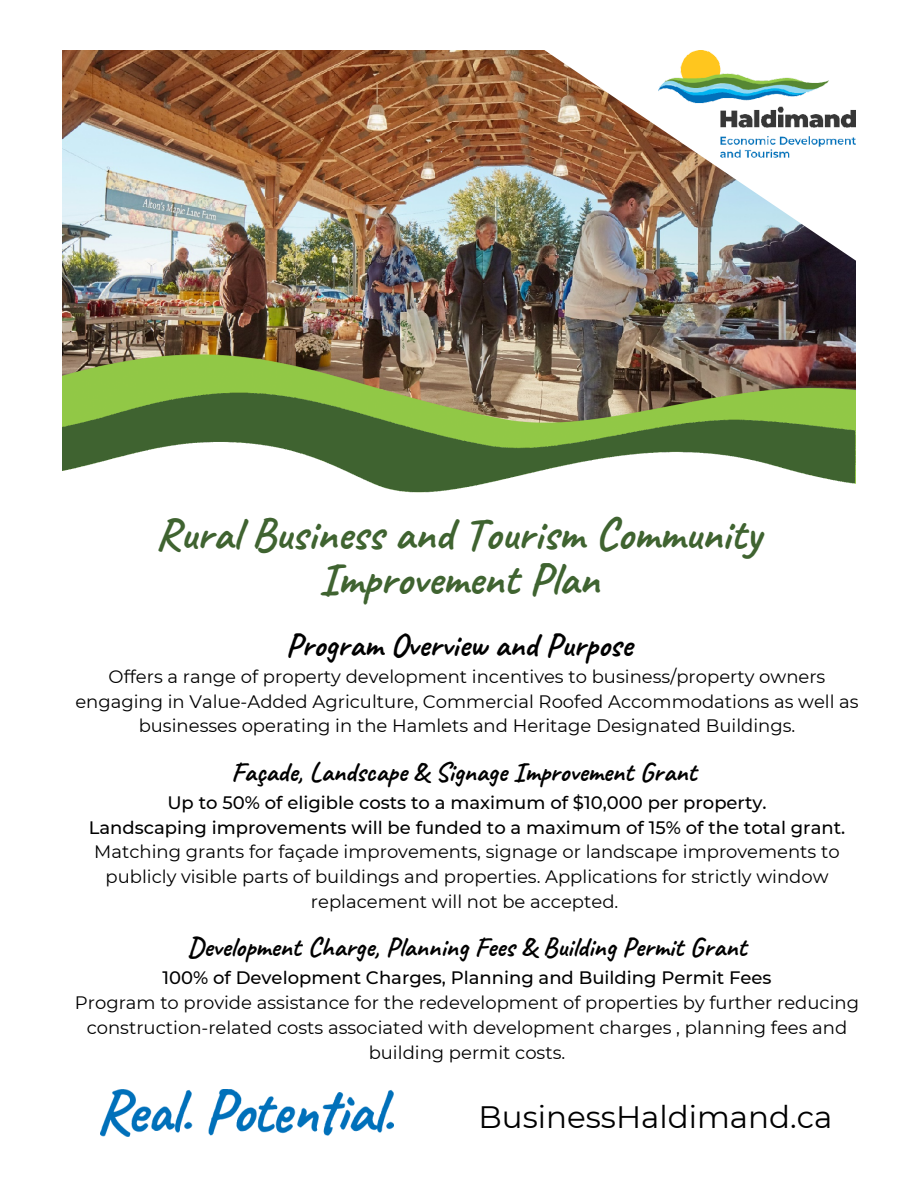
<style>
.page{position:relative;width:918px;height:1188px;background:#fff}
.page>*{position:absolute;margin:0;border:0;box-sizing:border-box;transform-origin:0 0}
.t1{font:700 45px/45px "Caveat";color:#3f6330;text-align:center}
.t2{font:700 33px "Caveat";color:#000}
.t3{font:30.9px "Montserrat";color:#000}
.t4{font:700 27px "Caveat";color:#000}
.t5{font:18px/24.8px "Montserrat";color:#000;text-align:center}
.t6{font:500 18px "Montserrat";color:#000}
</style>
<div class="page">
<img style="left:63px;top:50px;width:793px;height:296px">
<img style="left:101px;top:1090px;width:292px;height:46px">
<img style="left:518px;top:50px;width:338px;height:212px">
<img style="left:659px;top:50px;width:197px;height:107px">
<img style="left:63px;top:346px;width:793px;height:42px">
<img style="left:63px;top:388px;width:793px;height:105px">
<p class="t1" style="left:157px;top:512px;width:605px">Rural Business and Tourism Community<br>Improvement Plan</p>
<p class="t2" style="left:286px;top:625px;width:348px">Program Overview and Purpose</p>
<p class="t5" style="left:75px;top:664px;width:785px">Offers a range of property development incentives to business/property owners engaging in Value-Added Agriculture, Commercial Roofed Accommodations as well as businesses operating in the Hamlets and Heritage Designated Buildings.</p>
<p class="t4" style="left:231px;top:755px;width:467px">Façade, Landscape &amp; Signage Improvement Grant</p>
<p class="t6" style="left:167px;top:791px;width:601px">Up to 50% of eligible costs to a maximum of $10,000 per property.</p>
<p class="t6" style="left:89px;top:816px;width:758px">Landscaping improvements will be funded to a maximum of 15% of the total grant.</p>
<p class="t5" style="left:94px;top:840px;width:747px">Matching grants for façade improvements, signage or landscape improvements to publicly visible parts of buildings and properties. Applications for strictly window replacement will not be accepted.</p>
<p class="t4" style="left:188px;top:930px;width:560px">Development Charge, Planning Fees &amp; Building Permit Grant</p>
<p class="t6" style="left:162px;top:967px;width:611px">100% of Development Charges, Planning and Building Permit Fees</p>
<p class="t5" style="left:75px;top:990px;width:786px">Program to provide assistance for the redevelopment of properties by further reducing construction-related costs associated with development charges , planning fees and building permit costs.</p>
<p class="t3" style="left:479px;top:1098px;width:355px">BusinessHaldimand.ca</p>
</div>
